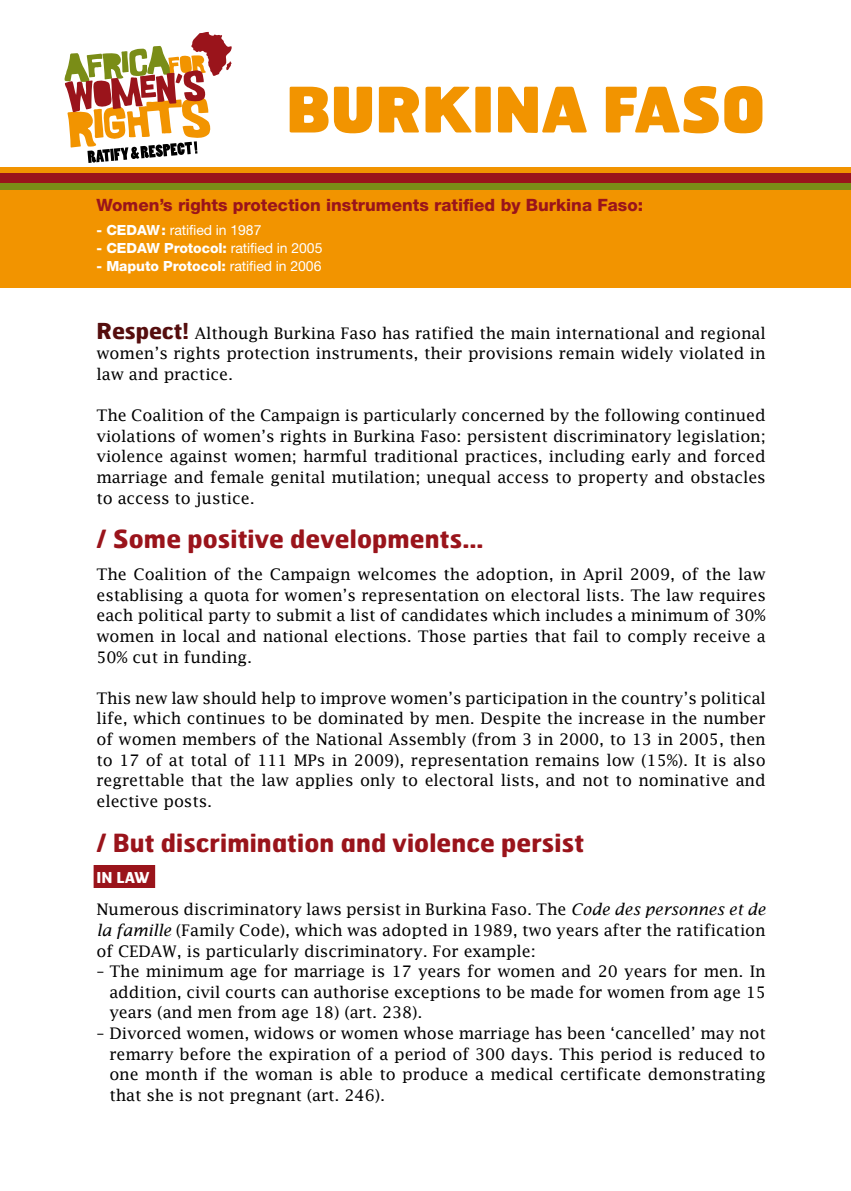
<style>
.page{position:relative;width:851px;height:1191px;background:#fff}
.page>*{position:absolute;margin:0;border:0;box-sizing:border-box;transform-origin:0 0}
.t1{font:900 62.6px "Hermes";letter-spacing:-.01em;color:#f29400}
.t2{font:700 25px "Hermes";letter-spacing:.005em;color:#9a141b}
.t3{font:800 17px "Helvetica Neue LT Std";color:#9a141b}
.t4{font:16px/20.6px "Lucida Fax";letter-spacing:-.005em;color:#000;text-align:justify}
.t5{font:700 15px "Hermes";color:#fff}
.t6{font:800 14px "Helvetica Neue LT Std";letter-spacing:-.005em;color:#fff}
.t7{font:14px "Helvetica Neue LT Std";letter-spacing:-.005em;color:#fff}
.s1{font-weight:800}
.s2{font-weight:400}
.s3{font-family:"Hermes";font-weight:700;font-size:22px;color:#550e0e}
.s4{font-style:italic}
</style>
<div class="page">
<div style="left:0;top:178px;width:850px;height:110px;background:#f29400"></div>
<svg style="left:0;top:167px;width:850px;height:7px;background:#e58103"></svg>
<div style="left:0;top:174px;width:850px;height:13px;background:#9a141b"></div>
<div style="left:0;top:183px;width:850px;height:7px;background:#7a8d17"></div>
<svg style="left:64px;top:32px;width:168px;height:131px"></svg>
<div style="left:94px;top:865px;width:61px;height:23px;background:#9a141b"></div>
<h1 class="t1" style="left:286px;top:68px;width:481px">BURKINA FASO</h1>
<p class="t3" style="left:96px;top:195px;width:548px">Women’s rights protection instruments ratified by Burkina Faso:</p>
<p class="t7" style="left:96px;top:222px;width:166px"><span class="s1">- CEDAW:</span> ratified in 1987</p>
<p class="t6" style="left:96px;top:240px;width:227px">- CEDAW Protocol: <span class="s2">ratified in 2005</span></p>
<p class="t6" style="left:96px;top:258px;width:226px">- Maputo Protocol: <span class="s2">ratified in 2006</span></p>
<p class="t4" style="left:96px;top:322px;width:670px"><span class="s3">Respect!</span> Although Burkina Faso has ratified the main international and regional women’s rights protection instruments, their provisions remain widely violated in law and practice.</p>
<p class="t4" style="left:96px;top:405px;width:670px">The Coalition of the Campaign is particularly concerned by the following continued violations of women’s rights in Burkina Faso: persistent discriminatory legislation; violence against women; harmful traditional practices, including early and forced marriage and female genital mutilation; unequal access to property and obstacles to access to justice.</p>
<h2 class="t2" style="left:96px;top:523px;width:388px">/ Some positive developments…</h2>
<p class="t4" style="left:96px;top:564px;width:670px">The Coalition of the Campaign welcomes the adoption, in April 2009, of the law establising a quota for women’s representation on electoral lists. The law requires each political party to submit a list of candidates which includes a minimum of 30% women in local and national elections. Those parties that fail to comply receive a 50% cut in funding.</p>
<p class="t4" style="left:96px;top:687px;width:670px">This new law should help to improve women’s participation in the country’s political life, which continues to be dominated by men. Despite the increase in the number of women members of the National Assembly (from 3 in 2000, to 13 in 2005, then to 17 of at total of 111 MPs in 2009), representation remains low (15%). It is also regrettable that the law applies only to electoral lists, and not to nominative and elective posts.</p>
<h2 class="t2" style="left:96px;top:826px;width:489px">/ But discrimination and violence persist</h2>
<p class="t5" style="left:96px;top:868px;width:54px">IN LAW</p>
<p class="t4" style="left:96px;top:899px;width:670px">Numerous discriminatory laws persist in Burkina Faso. The <span class="s4">Code des personnes et de la famille</span> (Family Code), which was adopted in 1989, two years after the ratification of CEDAW, is particularly discriminatory. For example:</p>
<p class="t4" style="left:109px;top:961px;width:658px;text-indent:-13px">– The minimum age for marriage is 17 years for women and 20 years for men. In addition, civil courts can authorise exceptions to be made for women from age 15 years (and men from age 18) (art. 238).</p>
<p class="t4" style="left:109px;top:1023px;width:658px;text-indent:-13px">– Divorced women, widows or women whose marriage has been ‘cancelled’ may not remarry before the expiration of a period of 300 days. This period is reduced to one month if the woman is able to produce a medical certificate demonstrating that she is not pregnant (art. 246).</p>
</div>
